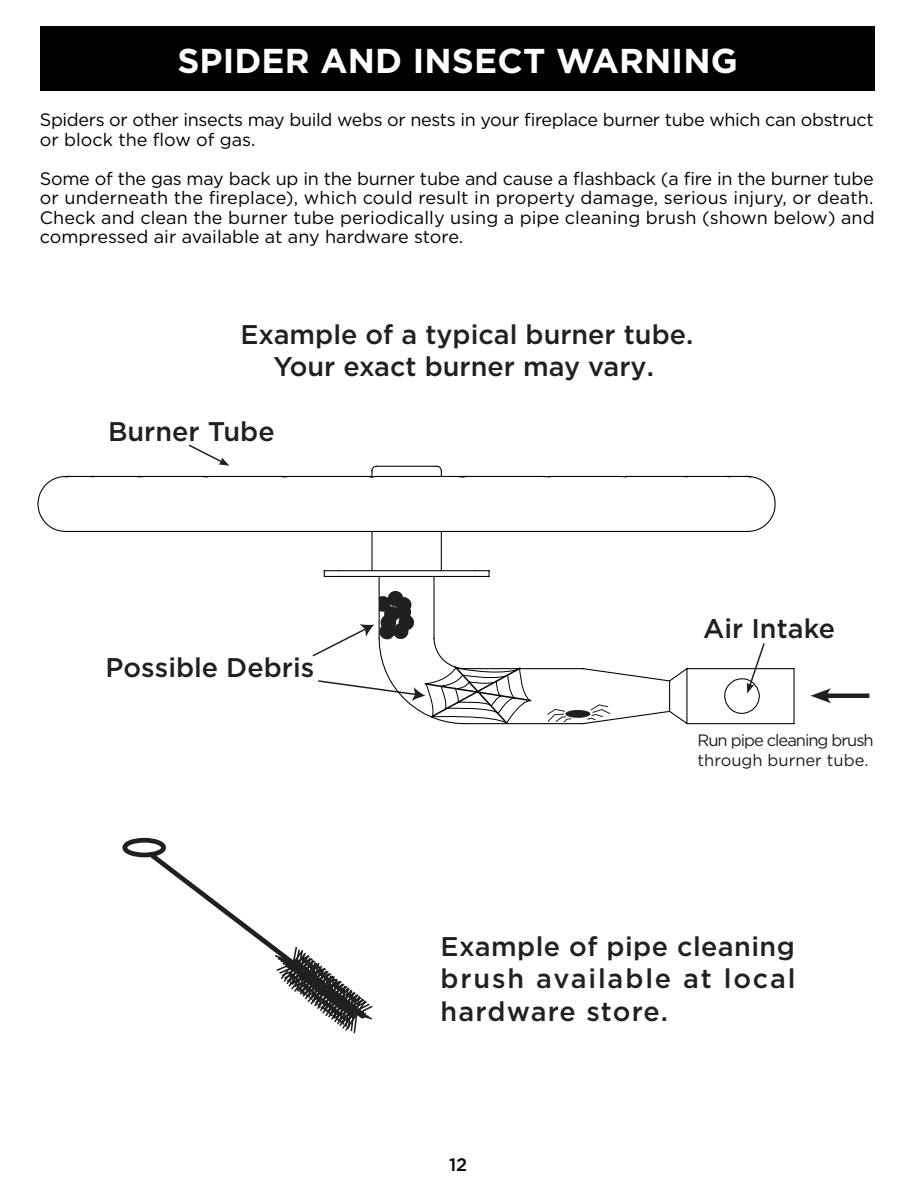
<style>
.page{position:relative;width:918px;height:1188px;background:#fff}
.page>*{position:absolute;margin:0;border:0;box-sizing:border-box;transform-origin:0 0}
.t1{font:700 34.5px "Gotham";letter-spacing:.005em;color:#fff}
.t2{font:500 27px/32.4px "Gotham";color:#221f1f;text-align:center}
.t3{font:500 27px/32.4px "Gotham";letter-spacing:.045em;color:#231f20;text-align:justify}
.t4{font:18px/19.5px "Gotham";letter-spacing:-.02em;color:#000}
.t5{font:500 18px "Gotham";color:#000}
.t6{font:16.5px/19.8px "Gotham";letter-spacing:-.06em;color:#221f1f}
</style>
<div class="page">
<div style="left:40px;top:26px;width:835px;height:65px;background:#000"></div>
<svg style="left:37px;top:465px;width:758px;height:260px"></svg>
<div style="left:388px;top:591px;width:15px;height:16px;background:#221f1f;border-radius:50%"></div>
<svg style="left:547px;top:704px;width:64px;height:19px"></svg>
<div style="left:823px;top:693px;width:46px;height:5px;background:#221f1f"></div>
<svg style="left:810px;top:688px;width:21px;height:15px"></svg>
<svg style="left:187px;top:444px;width:43px;height:22px"></svg>
<svg style="left:747px;top:641px;width:19px;height:53px"></svg>
<svg style="left:122px;top:837px;width:153px;height:115px"></svg>
<svg style="left:274px;top:946px;width:99px;height:88px"></svg>
<svg style="left:311px;top:596px;width:104px;height:62px"></svg>
<svg style="left:317px;top:665px;width:215px;height:60px"></svg>
<h1 class="t1" style="left:177px;top:38px;width:562px">SPIDER AND INSECT WARNING</h1>
<p class="t4" style="left:40px;top:110px;width:835px">Spiders or other insects may build webs or nests in your fireplace burner tube which can obstruct or block the flow of gas.</p>
<p class="t4" style="left:40px;top:168px;width:836px;text-align:justify">Some of the gas may back up in the burner tube and cause a flashback (a fire in the burner tube or underneath the fireplace), which could result in property damage, serious injury, or death.<br>Check and clean the burner tube periodically using a pipe cleaning brush (shown below) and compressed air available at any hardware store.</p>
<h2 class="t2" style="left:240px;top:318px;width:455px">Example of a typical burner tube.<br>Your exact burner may vary.</h2>
<h2 class="t2" style="left:108px;top:415px;width:168px">Burner Tube</h2>
<h2 class="t2" style="left:106px;top:651px;width:210px">Possible Debris</h2>
<h2 class="t2" style="left:703px;top:612px;width:133px">Air Intake</h2>
<p class="t6" style="left:698px;top:730px;width:178px">Run pipe cleaning brush through burner tube.</p>
<h2 class="t3" style="left:441px;top:930px;width:357px">Example of pipe cleaning brush available at local hardware store.</h2>
<p class="t5" style="left:449px;top:1153px;width:20px">12</p>
</div>
